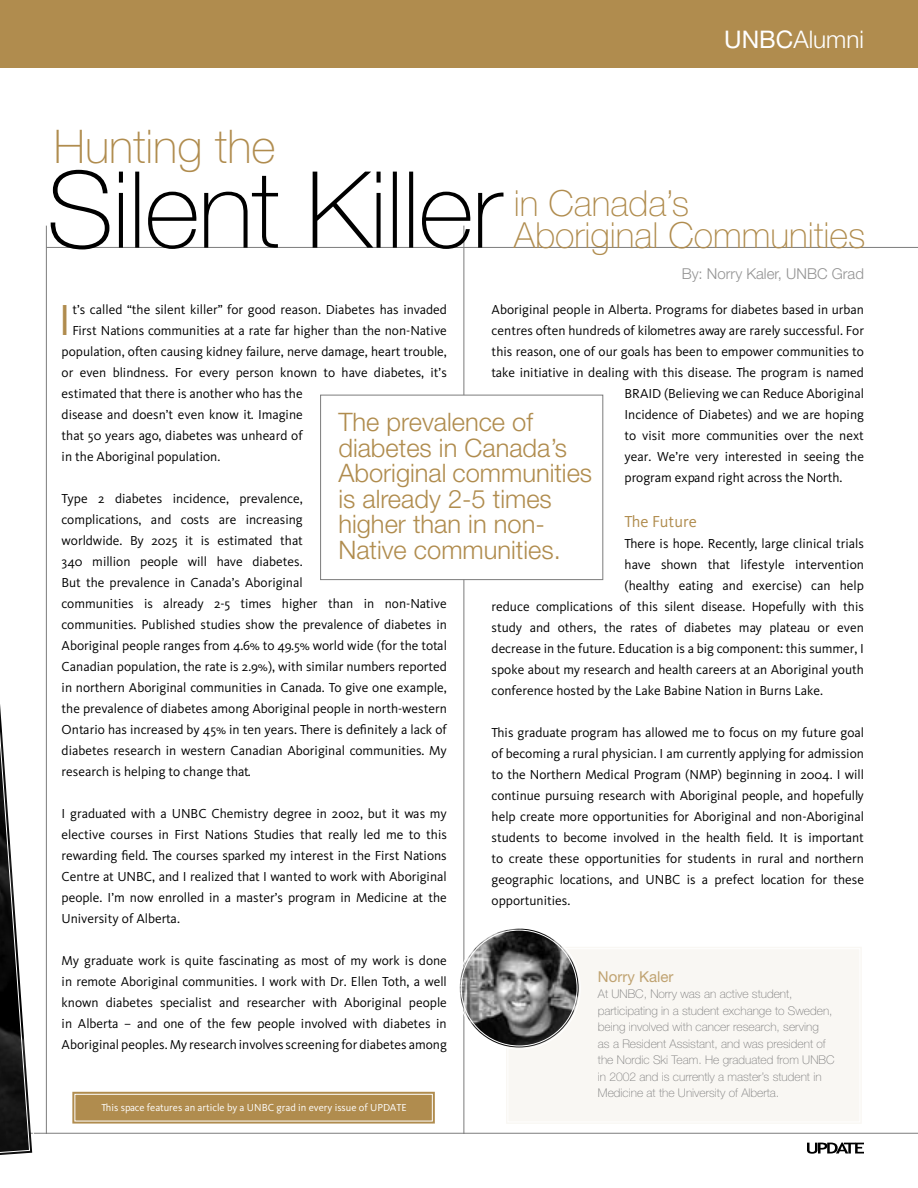
<style>
.page{position:relative;width:918px;height:1188px;background:#fff}
.page>*{position:absolute;margin:0;border:0;box-sizing:border-box;transform-origin:0 0}
.t1{font:100 106.5px "Helvetica Neue LT";letter-spacing:-.015em;color:#000}
.t2{font:100 46.5px "Helvetica Neue LT";color:#b08c4e}
.t3{font:45px "Kievit";color:#b08c4e}
.t4{font:100 36px/31.5px "Helvetica Neue LT";color:#b08c4e}
.t5{font:300 25.5px/25.5px "Helvetica Neue LT";color:#b08c4e}
.t6{font:300 24.3px "Helvetica Neue LT";color:#fff}
.t7{font:16.5px "Kievit";color:#b08c4e}
.t8{font:300 15px "Helvetica Neue LT";color:#939393}
.t9{font:15px "Helvetica Neue LT";color:#c0a371}
.t10{font:13.5px/21px "Kievit";color:#000;text-align:justify}
.t11{font:100 12px/16.5px "Helvetica Neue LT";color:#7c7c7c}
.t12{font:10.5px "Kievit";color:#fff}
.s1{font-weight:400}
</style>
<div class="page">
<div style="left:0;top:0;width:918px;height:68px;background:#b08c4e"></div>
<hr style="left:464px;top:162px;width:1px;height:972px;background:#7c7c7c">
<hr style="left:46px;top:162px;width:1px;height:972px;background:#7c7c7c">
<hr style="left:0;top:1133px;width:918px;height:1px;background:#7c7c7c">
<svg style="left:807px;top:1142px;width:57px;height:12px"></svg>
<svg style="left:0;top:704px;width:36px;height:451px"></svg>
<div style="left:321px;top:395px;width:282px;height:185px;background:#fff"></div>
<div style="left:320px;top:395px;width:283px;height:185px;border:1px solid #7c7c7c"></div>
<div style="left:506px;top:947px;width:355px;height:177px;background:#f9f7f3"></div>
<div style="left:508px;top:948px;width:352px;height:174px;border:1px solid #fff"></div>
<img style="left:460px;top:929px;width:119px;height:119px;border-radius:50%">
<hr style="left:46px;top:247px;width:872px;height:1px;background:#7c7c7c">
<svg style="left:72px;top:1091px;width:363px;height:33px;background:#b39157"></svg>
<div style="left:74px;top:1094px;width:359px;height:28px;border:1px solid #fff"></div>
<h3 class="t6" style="left:724px;top:25px;width:141px"><span class="s1">UNBC</span>Alumni</h3>
<h2 class="t2" style="left:54px;top:120px;width:223px">Hunting the</h2>
<h1 class="t1" style="left:46px;top:149px;width:457px">Silent Killer</h1>
<h3 class="t4" style="left:514px;top:188px;width:353px">in Canada’s<br>Aboriginal Communities</h3>
<p class="t8" style="left:682px;top:265px;width:184px">By: Norry Kaler, UNBC Grad</p>
<p class="t10" style="left:492px;top:299px;width:374px">Aboriginal people in Alberta. Programs for diabetes based in urban</p>
<p class="t10" style="left:492px;top:320px;width:374px">centres often hundreds of kilometres away are rarely successful. For</p>
<p class="t10" style="left:492px;top:341px;width:374px">this reason, one of our goals has been to empower communities to</p>
<p class="t10" style="left:492px;top:362px;width:374px">take initiative in dealing with this disease. The program is named</p>
<p class="t10" style="left:625px;top:383px;width:241px">BRAID (Believing we can Reduce Aboriginal</p>
<p class="t10" style="left:625px;top:404px;width:241px">Incidence of Diabetes) and we are hoping</p>
<p class="t10" style="left:625px;top:425px;width:241px">to visit more communities over the next</p>
<p class="t10" style="left:625px;top:446px;width:241px">year. We’re very interested in seeing the</p>
<p class="t10" style="left:625px;top:467px;width:219px">program expand right across the North.</p>
<p class="t7" style="left:625px;top:512px;width:74px">The Future</p>
<p class="t10" style="left:625px;top:533px;width:241px">There is hope. Recently, large clinical trials</p>
<p class="t10" style="left:625px;top:554px;width:241px">have shown that lifestyle intervention</p>
<p class="t10" style="left:625px;top:575px;width:241px">(healthy eating and exercise) can help</p>
<p class="t10" style="left:492px;top:596px;width:374px">reduce complications of this silent disease. Hopefully with this</p>
<p class="t10" style="left:492px;top:617px;width:374px">study and others, the rates of diabetes may plateau or even</p>
<p class="t10" style="left:492px;top:638px;width:374px">decrease in the future. Education is a big component: this summer, I</p>
<p class="t10" style="left:492px;top:659px;width:374px">spoke about my research and health careers at an Aboriginal youth</p>
<p class="t10" style="left:492px;top:680px;width:333px">conference hosted by the Lake Babine Nation in Burns Lake.</p>
<p class="t10" style="left:492px;top:722px;width:374px">This graduate program has allowed me to focus on my future goal of becoming a rural physician. I am currently applying for admission to the Northern Medical Program (NMP) beginning in 2004. I will continue pursuing research with Aboriginal people, and hopefully help create more opportunities for Aboriginal and non-Aboriginal students to become involved in the health field. It is important to create these opportunities for students in rural and northern geographic locations, and UNBC is a prefect location for these opportunities.</p>
<p class="t10" style="left:72px;top:299px;width:376px">t’s called “the silent killer” for good reason. Diabetes has invaded</p>
<p class="t10" style="left:72px;top:320px;width:376px">First Nations communities at a rate far higher than the non-Native</p>
<p class="t10" style="left:62px;top:341px;width:387px">population, often causing kidney failure, nerve damage, heart trouble,</p>
<p class="t10" style="left:62px;top:362px;width:387px">or even blindness. For every person known to have diabetes, it’s</p>
<p class="t10" style="left:62px;top:383px;width:243px">estimated that there is another who has the</p>
<p class="t10" style="left:62px;top:404px;width:243px">disease and doesn’t even know it. Imagine</p>
<p class="t10" style="left:62px;top:425px;width:243px">that 50 years ago, diabetes was unheard of</p>
<p class="t10" style="left:62px;top:446px;width:160px">in the Aboriginal population.</p>
<p class="t10" style="left:62px;top:488px;width:387px;text-align:left">Type 2 diabetes incidence, prevalence,<br>complications, and costs are increasing<br>worldwide. By 2025 it is estimated that<br>340 million people will have diabetes.<br>But the prevalence in Canada’s Aboriginal<br>communities is already 2-5 times higher than in non-Native communities. Published studies show the prevalence of diabetes in Aboriginal people ranges from 4.6% to 49.5% world wide (for the total Canadian population, the rate is 2.9%), with similar numbers reported in northern Aboriginal communities in Canada. To give one example, the prevalence of diabetes among Aboriginal people in north-western Ontario has increased by 45% in ten years. There is definitely a lack of diabetes research in western Canadian Aboriginal communities. My research is helping to change that.</p>
<p class="t10" style="left:62px;top:803px;width:387px">I graduated with a UNBC Chemistry degree in 2002, but it was my elective courses in First Nations Studies that really led me to this rewarding field. The courses sparked my interest in the First Nations Centre at UNBC, and I realized that I wanted to work with Aboriginal people. I’m now enrolled in a master’s program in Medicine at the University of Alberta.</p>
<p class="t10" style="left:62px;top:950px;width:387px">My graduate work is quite fascinating as most of my work is done in remote Aboriginal communities. I work with Dr. Ellen Toth, a well known diabetes specialist and researcher with Aboriginal people in Alberta – and one of the few people involved with diabetes in Aboriginal peoples. My research involves screening for diabetes among</p>
<h3 class="t3" style="left:58px;top:295px;width:14px">I</h3>
<h3 class="t5" style="left:338px;top:409px;width:255px">The prevalence of diabetes in Canada’s<br>Aboriginal communities is already 2-5 times higher than in non-<br>Native communities.</h3>
<p class="t9" style="left:598px;top:967px;width:77px">Norry Kaler</p>
<p class="t11" style="left:598px;top:986px;width:238px">At UNBC, Norry was an active student, participating in a student exchange to Sweden, being involved with cancer research, serving<br>as a Resident Assistant, and was president of the Nordic Ski Team. He graduated from UNBC in 2002 and is currently a master’s student in Medicine at the University of Alberta.</p>
<p class="t12" style="left:101px;top:1102px;width:307px">This space features an article by a UNBC grad in every issue of UPDATE</p>
</div>
